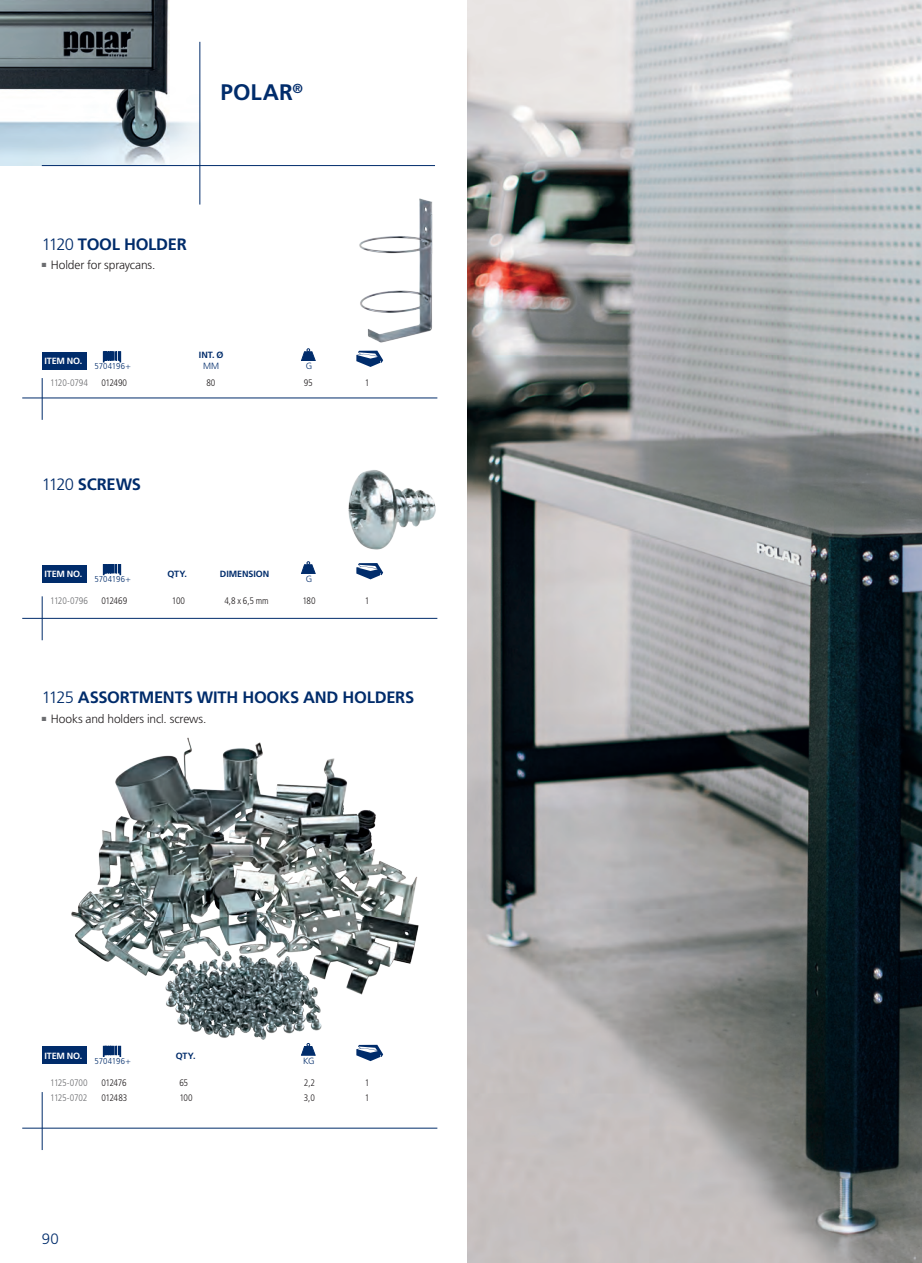
<style>
.page{position:relative;width:922px;height:1263px;background:#fff}
.page>*{position:absolute;margin:0;border:0;box-sizing:border-box;transform-origin:0 0}
.t1{font:700 22.5px "Frutiger";letter-spacing:.01em;color:#002c6b}
.t2{font:700 16.5px "Frutiger";letter-spacing:-.015em;color:#002c6b}
.t3{font:300 15px "Frutiger";color:#002c6b}
.t4{font:300 12px "Frutiger";letter-spacing:-.01em;color:#231f20}
.t5{font:300 condensed 9.45px/15px "Frutiger";letter-spacing:-.035em;color:#231f20}
.t6{font:300 condensed 9.45px/15px "Frutiger";letter-spacing:-.03em;color:#6c6d70}
.t7{font:700 9px "Frutiger";letter-spacing:-.01em;color:#002c6b}
.t8{font:700 9px "Frutiger";letter-spacing:-.01em;color:#fff}
.t9{font:300 9px "Frutiger";color:#002c6b}
.t10{font:300 condensed 8.55px "Frutiger";letter-spacing:.005em;color:#002c6b;scale:1.05 1}
.s1{font-weight:300}
</style>
<div class="page">
<img style="left:0;top:0;width:200px;height:166px">
<img style="left:359px;top:198px;width:74px;height:145px">
<img style="left:348px;top:470px;width:88px;height:80px">
<img style="left:71px;top:737px;width:348px;height:303px">
<img style="left:467px;top:0;width:455px;height:1262px">
<hr style="left:199px;top:42px;width:1px;height:162px;background:#002c6b">
<hr style="left:42px;top:165px;width:393px;height:1px;background:#002c6b">
<hr style="left:42px;top:378px;width:1px;height:42px;background:#002c6b">
<hr style="left:22px;top:397px;width:415px;height:1px;background:#002c6b">
<svg style="left:103px;top:352px;width:18px;height:10px"></svg>
<svg style="left:356px;top:350px;width:27px;height:17px"></svg>
<svg style="left:301px;top:348px;width:15px;height:13px"></svg>
<hr style="left:42px;top:596px;width:1px;height:44px;background:#002c6b">
<hr style="left:42px;top:1091px;width:1px;height:58px;background:#002c6b">
<hr style="left:22px;top:618px;width:415px;height:1px;background:#002c6b">
<hr style="left:22px;top:1127px;width:415px;height:1px;background:#002c6b">
<svg style="left:103px;top:564px;width:18px;height:10px"></svg>
<svg style="left:103px;top:1046px;width:18px;height:10px"></svg>
<svg style="left:356px;top:563px;width:27px;height:16px"></svg>
<svg style="left:356px;top:1044px;width:27px;height:17px"></svg>
<svg style="left:301px;top:561px;width:15px;height:13px"></svg>
<svg style="left:301px;top:1043px;width:15px;height:12px"></svg>
<div style="left:42px;top:352px;width:44px;height:17px;background:#002c6b"></div>
<div style="left:42px;top:565px;width:44px;height:17px;background:#002c6b"></div>
<div style="left:42px;top:1046px;width:44px;height:17px;background:#002c6b"></div>
<h1 class="t1" style="left:220px;top:79px;width:84px">POLAR<sup>®</sup></h1>
<h2 class="t2" style="left:42px;top:234px;width:147px"><span class="s1">1120</span> TOOL HOLDER</h2>
<p class="t4" style="left:42px;top:258px;width:115px"><sup>■</sup> Holder for spraycans.</p>
<p class="t7" style="left:199px;top:350px;width:26px">INT. Ø</p>
<p class="t9" style="left:203px;top:361px;width:17px">MM</p>
<p class="t8" style="left:44px;top:355px;width:40px">ITEM NO.</p>
<p class="t6" style="left:50px;top:375px;width:39px">1120-0794</p>
<p class="t10" style="left:95px;top:361px;width:36px">5704196+</p>
<p class="t9" style="left:306px;top:361px;width:8px">G</p>
<p class="t5" style="left:101px;top:375px;width:27px">012490</p>
<p class="t5" style="left:206px;top:375px;width:11px">80</p>
<p class="t5" style="left:304px;top:375px;width:10px">95</p>
<h2 class="t2" style="left:42px;top:474px;width:101px"><span class="s1">1120</span> SCREWS</h2>
<p class="t8" style="left:44px;top:568px;width:40px">ITEM NO.</p>
<p class="t10" style="left:95px;top:574px;width:36px">5704196+</p>
<p class="t7" style="left:167px;top:568px;width:21px">QTY.</p>
<p class="t7" style="left:220px;top:568px;width:51px">DIMENSION</p>
<p class="t9" style="left:306px;top:574px;width:8px">G</p>
<p class="t6" style="left:50px;top:593px;width:39px">1120-0796</p>
<p class="t5" style="left:101px;top:593px;width:27px">012469</p>
<p class="t5" style="left:172px;top:593px;width:15px">100</p>
<p class="t5" style="left:224px;top:593px;width:46px">4,8 x 6,5 mm</p>
<p class="t5" style="left:302px;top:593px;width:15px">180</p>
<p class="t5" style="left:365px;top:375px;width:6px">1</p>
<p class="t5" style="left:365px;top:593px;width:6px">1</p>
<h2 class="t2" style="left:42px;top:687px;width:374px"><span class="s1">1125</span> ASSORTMENTS WITH HOOKS AND HOLDERS</h2>
<p class="t4" style="left:42px;top:711px;width:166px"><sup>■</sup> Hooks and holders incl. screws.</p>
<p class="t8" style="left:44px;top:1050px;width:40px">ITEM NO.</p>
<p class="t6" style="left:50px;top:1075px;width:39px">1125-0700<br>1125-0702</p>
<p class="t10" style="left:95px;top:1055px;width:36px">5704196+</p>
<p class="t7" style="left:176px;top:1050px;width:21px">QTY.</p>
<p class="t9" style="left:303px;top:1055px;width:13px">KG</p>
<p class="t5" style="left:101px;top:1075px;width:27px">012476</p>
<p class="t5" style="left:179px;top:1075px;width:10px">65</p>
<p class="t5" style="left:304px;top:1075px;width:13px">2,2</p>
<p class="t5" style="left:101px;top:1090px;width:27px">012483</p>
<p class="t5" style="left:179px;top:1090px;width:15px">100</p>
<p class="t5" style="left:304px;top:1090px;width:13px">3,0</p>
<p class="t5" style="left:365px;top:1075px;width:6px">1<br>1</p>
<h3 class="t3" style="left:42px;top:1230px;width:18px">90</h3>
</div>
